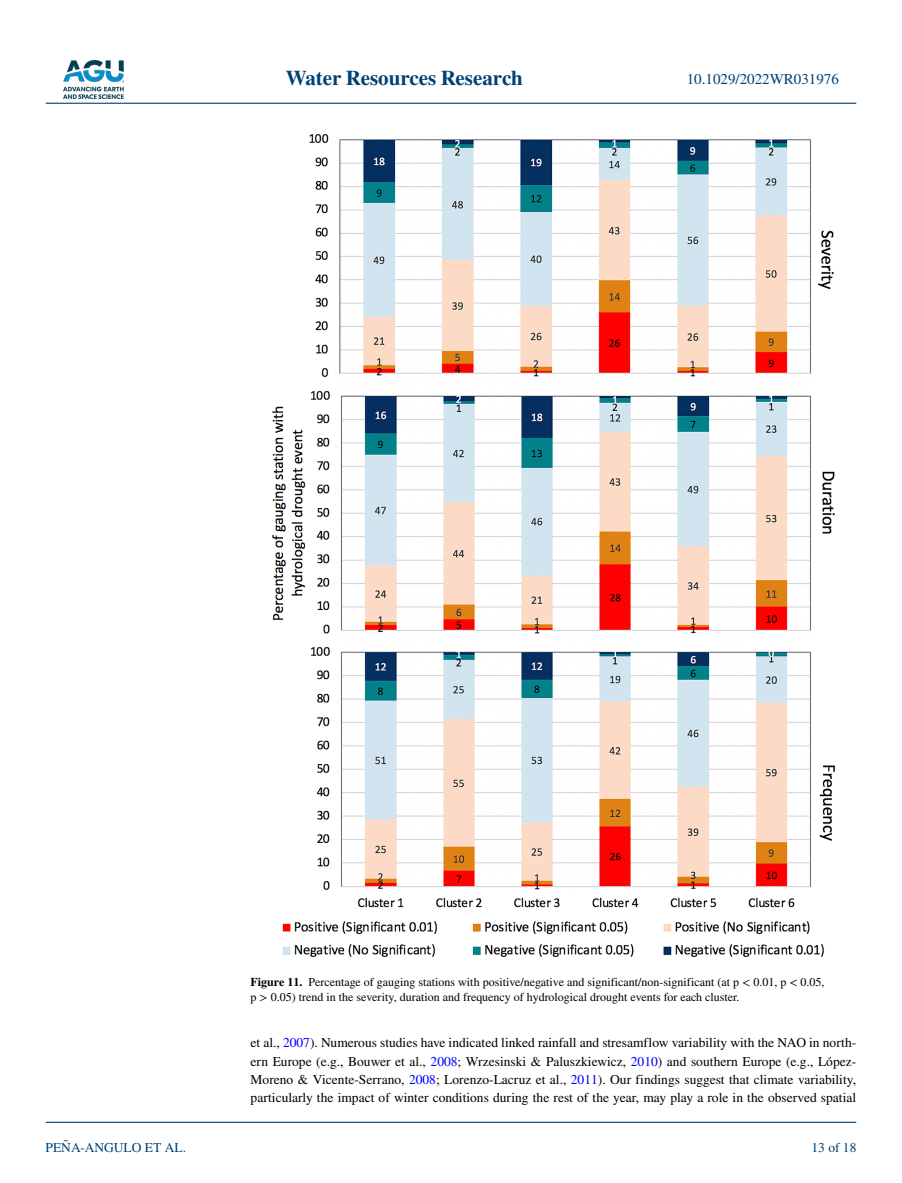
<style>
.page{position:relative;width:902px;height:1183px;background:#fff}
.page>*{position:absolute;margin:0;border:0;box-sizing:border-box;transform-origin:0 0}
.t1{font:700 21px "STIX";color:#004174}
.t2{font:15px "STIX";color:#004174}
.t3{font:13.5px/18px "STIX";color:#000;text-align:justify}
.t4{font:13.5px "STIX";color:#004174}
.t5{font:12px/15px "STIX";color:#000}
.s1{font-weight:700}
.s2{color:#00f}
</style>
<div class="page">
<img style="left:63px;top:60px;width:60px;height:39px">
<hr style="left:46px;top:103px;width:810px;height:1px;background:#004174">
<hr style="left:46px;top:1121px;width:810px;height:1px;background:#004174">
<img style="left:272px;top:134px;width:563px;height:823px">
<h1 class="t1" style="left:285px;top:66px;width:239px">Water Resources Research</h1>
<p class="t2" style="left:686px;top:69px;width:154px">10.1029/2022WR031976</p>
<p class="t4" style="left:45px;top:1138px;width:142px">PEÑA-ANGULO ET AL.</p>
<p class="t5" style="left:250px;top:975px;width:575px"><span class="s1">Figure 11.</span> Percentage of gauging stations with positive/negative and significant/non-significant (at p &lt; 0.01, p &lt; 0.05, p &gt; 0.05) trend in the severity, duration and frequency of hydrological drought events for each cluster.</p>
<p class="t3" style="left:250px;top:1034px;width:607px">et al., <span class="s2">2007</span>). Numerous studies have indicated linked rainfall and stresamflow variability with the NAO in north&shy;ern Europe (e.g., Bouwer et al., <span class="s2">2008</span>; Wrzesinski &amp; Paluszkiewicz, <span class="s2">2010</span>) and southern Europe (e.g., López-Moreno &amp; Vicente-Serrano, <span class="s2">2008</span>; Lorenzo-Lacruz et al., <span class="s2">2011</span>). Our findings suggest that climate variability, particularly the impact of winter conditions during the rest of the year, may play a role in the observed spatial</p>
<p class="t4" style="left:811px;top:1138px;width:46px">13 of 18</p>
</div>
